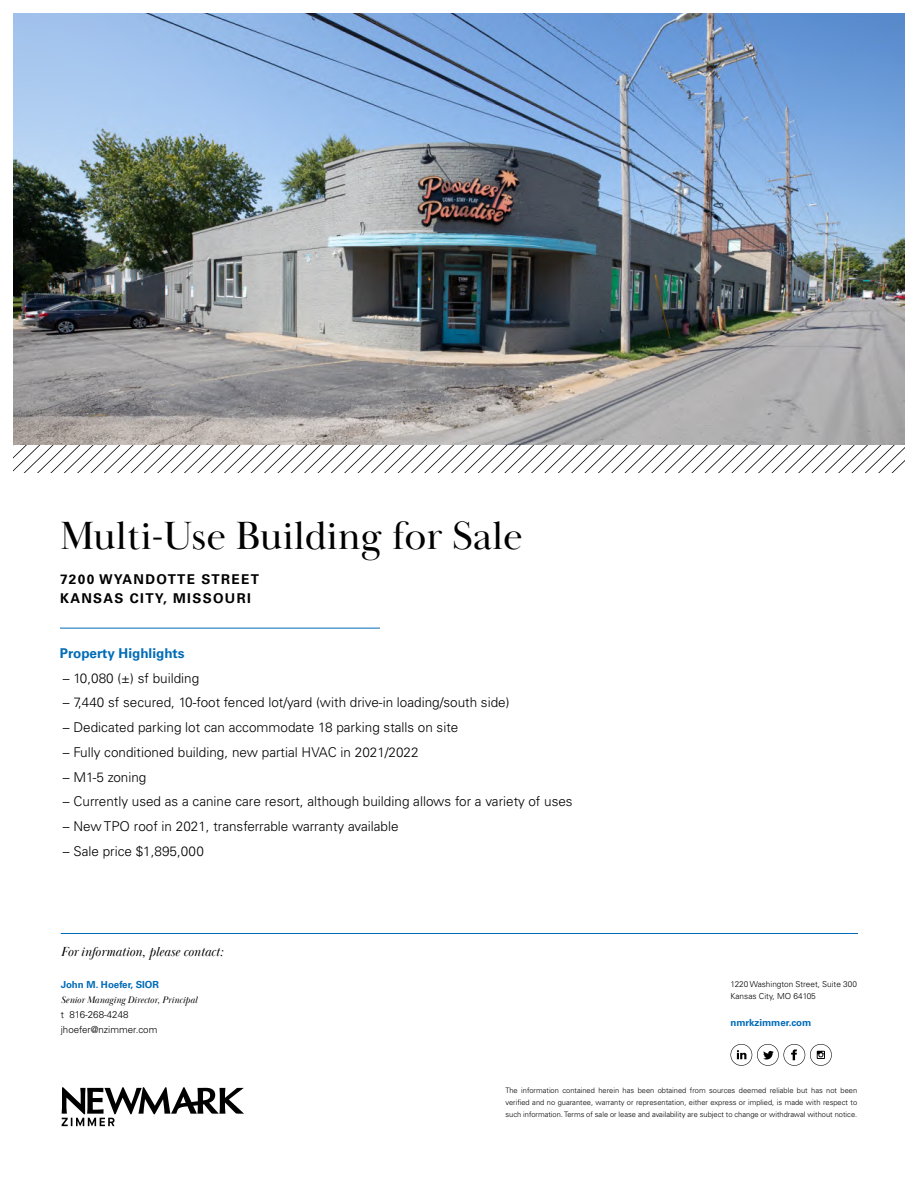
<style>
.page{position:relative;width:918px;height:1188px;background:#fff}
.page>*{position:absolute;margin:0;border:0;box-sizing:border-box;transform-origin:0 0}
.t1{font:40.5px "Baskerville Display PT";color:#000100}
.t2{font:300 13.5px "Univers LT Pro 45";color:#000}
.t3{font:700 13.5px/19.5px "Univers LT Pro 65";letter-spacing:.1em;color:#000100}
.t4{font:italic 13.5px "Baskerville Display PT";color:#000100}
.t5{font:700 13.5px "Univers LT Pro 65";color:#006bb7}
.t6{font:italic 9.75px "Baskerville Display PT";color:#000100}
.t7{font:300 9.75px/15px "Univers LT Pro 45";color:#000100}
.t8{font:700 9.75px "Univers LT Pro 65";color:#006bb7}
.t9{font:300 8.25px/12px "Univers LT Pro 45";color:#000100}
.t10{font:300 7.5px/12px "Univers LT Pro 45";color:#000100;text-align:justify}
</style>
<div class="page">
<svg style="left:730px;top:1044px;width:102px;height:22px"></svg>
<svg style="left:62px;top:1087px;width:182px;height:39px"></svg>
<img style="left:14px;top:14px;width:890px;height:431px">
<svg style="left:14px;top:446px;width:890px;height:26px"></svg>
<hr style="left:61px;top:933px;width:797px;height:1px;background:#006bb7">
<hr style="left:60px;top:628px;width:320px;height:1px;background:#006bb7">
<h1 class="t1" style="left:60px;top:511px;width:464px">Multi-Use Building for Sale</h1>
<p class="t3" style="left:60px;top:568px;width:200px">7200 WYANDOTTE STREET<br>KANSAS CITY, MISSOURI</p>
<p class="t5" style="left:60px;top:644px;width:126px">Property Highlights</p>
<p class="t2" style="left:63px;top:669px;width:138px">– 10,080 (±) sf building</p>
<p class="t2" style="left:63px;top:694px;width:448px">– 7,440 sf secured, 10-foot fenced lot/yard (with drive-in loading/south side)</p>
<p class="t2" style="left:63px;top:718px;width:397px">– Dedicated parking lot can accommodate 18 parking stalls on site</p>
<p class="t2" style="left:63px;top:743px;width:357px">– Fully conditioned building, new partial HVAC in 2021/2022</p>
<p class="t2" style="left:63px;top:768px;width:85px">– M1-5 zoning</p>
<p class="t2" style="left:63px;top:793px;width:512px">– Currently used as a canine care resort, although building allows for a variety of uses</p>
<p class="t2" style="left:63px;top:817px;width:337px">– New TPO roof in 2021, transferrable warranty available</p>
<p class="t2" style="left:63px;top:842px;width:143px">– Sale price $1,895,000</p>
<p class="t4" style="left:61px;top:944px;width:164px">For information, please contact:</p>
<p class="t8" style="left:61px;top:978px;width:100px">John M. Hoefer, SIOR</p>
<p class="t6" style="left:61px;top:994px;width:138px">Senior Managing Director, Principal</p>
<p class="t7" style="left:61px;top:1007px;width:98px">t 816-268-4248 jhoefer@nzimmer.com</p>
<p class="t9" style="left:730px;top:978px;width:128px">1220 Washington Street, Suite 300<br>Kansas City, MO 64105</p>
<p class="t8" style="left:731px;top:1015px;width:82px">nmrkzimmer.com</p>
<p class="t10" style="left:505px;top:1084px;width:353px">The information contained herein has been obtained from sources deemed reliable but has not been verified and no guarantee, warranty or representation, either express or implied, is made with respect to such information. Terms of sale or lease and availability are subject to change or withdrawal without notice.</p>
</div>
